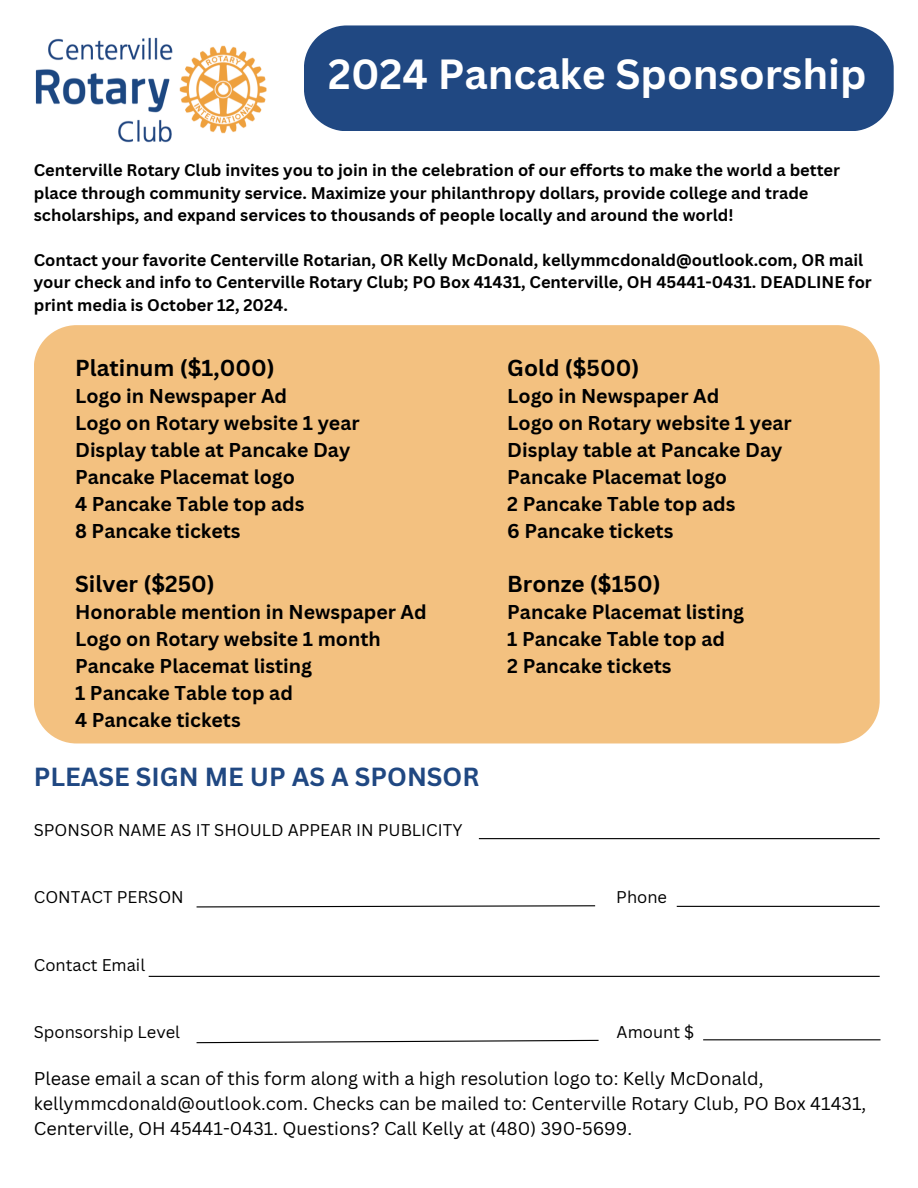
<style>
.page{position:relative;width:918px;height:1188px;background:#fff}
.page>*{position:absolute;margin:0;border:0;box-sizing:border-box;transform-origin:0 0}
.t1{font:700 40.95px "Canva Sans";color:#fff}
.t2{font:700 25.5px "Canva Sans";color:#204882}
.t3{font:700 22.5px "Canva Sans";color:#000}
.t4{font:700 19.5px/27px "Canva Sans";color:#000}
.t5{font:18px/24.8px "Canva Sans";color:#000}
.t6{font:16.5px "Canva Sans";color:#000}
.t7{font:700 16.35px/22.4px "Canva Sans";color:#000}
</style>
<div class="page">
<img style="left:35px;top:37px;width:232px;height:106px">
<div style="left:304px;top:25px;width:590px;height:106px;background:#204882"></div>
<div style="left:34px;top:325px;width:846px;height:418px;background:#f3c180"></div>
<hr style="left:479px;top:838px;width:401px;height:1px;background:#000">
<svg style="left:196px;top:905px;width:400px;height:3px"></svg>
<hr style="left:677px;top:906px;width:203px;height:1px;background:#000">
<hr style="left:149px;top:976px;width:731px;height:1px;background:#000">
<svg style="left:196px;top:1039px;width:403px;height:5px"></svg>
<hr style="left:703px;top:1039px;width:178px;height:1px;background:#000">
<h1 class="t1" style="left:328px;top:45px;width:540px">2024 Pancake Sponsorship</h1>
<h6 class="t7" style="left:34px;top:159px;width:808px">Centerville Rotary Club invites you to join in the celebration of our efforts to make the world a better place through community service. Maximize your philanthropy dollars, provide college and trade scholarships, and expand services to thousands of people locally and around the world!</h6>
<h6 class="t7" style="left:34px;top:249px;width:840px">Contact your favorite Centerville Rotarian, OR Kelly McDonald, kellymmcdonald@outlook.com, OR mail your check and info to Centerville Rotary Club; PO Box 41431, Centerville, OH 45441-0431. DEADLINE for print media is October 12, 2024.</h6>
<h3 class="t3" style="left:75px;top:352px;width:201px">Platinum ($1,000)</h3>
<h3 class="t4" style="left:75px;top:382px;width:286px">Logo in Newspaper Ad<br>Logo on Rotary website 1 year<br>Display table at Pancake Day<br>Pancake Placemat logo<br>4 Pancake Table top ads<br>8 Pancake tickets</h3>
<h3 class="t3" style="left:75px;top:568px;width:141px">Silver ($250)</h3>
<h3 class="t4" style="left:75px;top:597px;width:353px">Honorable mention in Newspaper Ad<br>Logo on Rotary website 1 month<br>Pancake Placemat listing<br>1 Pancake Table top ad<br>4 Pancake tickets</h3>
<h2 class="t2" style="left:34px;top:759px;width:447px">PLEASE SIGN ME UP AS A SPONSOR</h2>
<h5 class="t6" style="left:34px;top:818px;width:430px">SPONSOR NAME AS IT SHOULD APPEAR IN PUBLICITY</h5>
<h3 class="t3" style="left:507px;top:352px;width:134px">Gold ($500)</h3>
<h3 class="t4" style="left:507px;top:382px;width:286px">Logo in Newspaper Ad<br>Logo on Rotary website 1 year<br>Display table at Pancake Day<br>Pancake Placemat logo<br>2 Pancake Table top ads<br>6 Pancake tickets</h3>
<h3 class="t3" style="left:507px;top:568px;width:155px">Bronze ($150)</h3>
<h3 class="t4" style="left:507px;top:597px;width:238px">Pancake Placemat listing<br>1 Pancake Table top ad<br>2 Pancake tickets</h3>
<p class="t6" style="left:34px;top:885px;width:152px">CONTACT PERSON</p>
<p class="t6" style="left:616px;top:885px;width:52px">Phone</p>
<p class="t6" style="left:34px;top:953px;width:113px">Contact Email</p>
<p class="t6" style="left:34px;top:1020px;width:148px">Sponsorship Level</p>
<p class="t6" style="left:617px;top:1020px;width:79px">Amount $</p>
<h4 class="t5" style="left:34px;top:1066px;width:834px">Please email a scan of this form along with a high resolution logo to: Kelly McDonald, kellymmcdonald@outlook.com. Checks can be mailed to: Centerville Rotary Club, PO Box 41431,<br>Centerville, OH 45441-0431. Questions? Call Kelly at (480) 390-5699.</h4>
</div>
